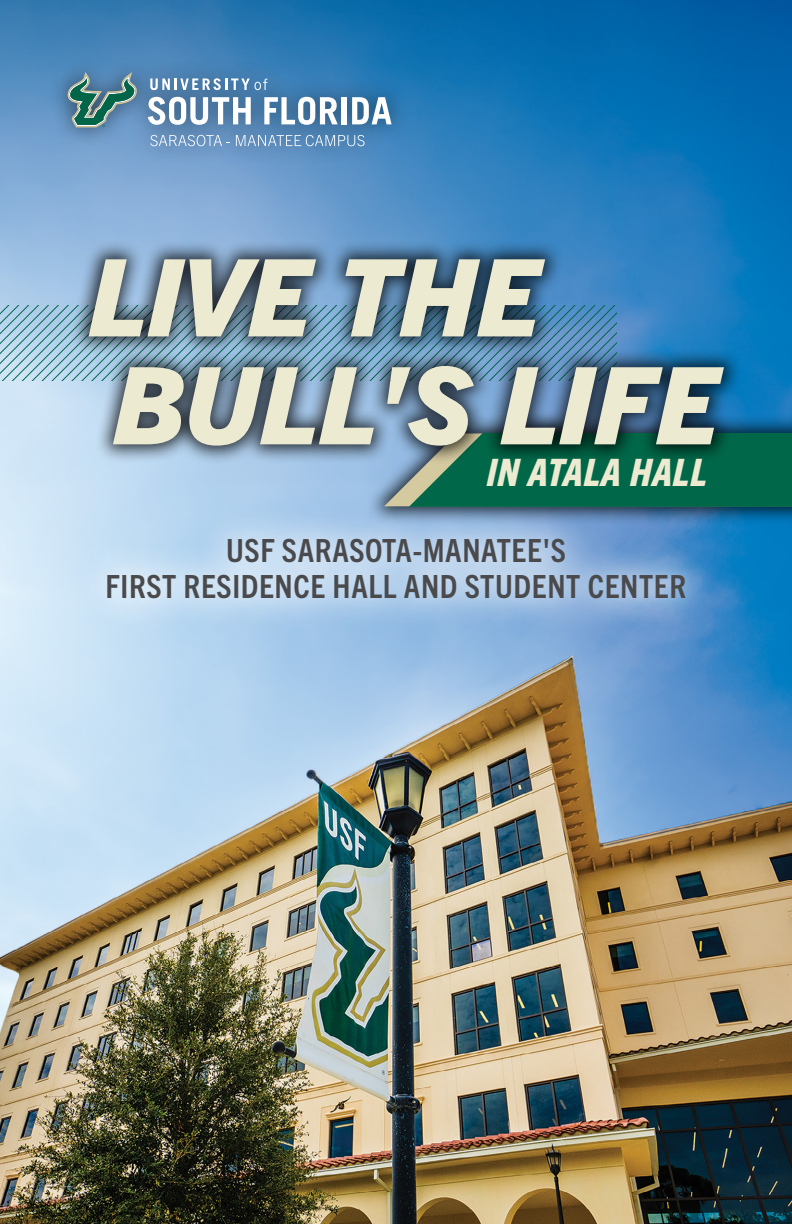
<style>
.page{position:relative;width:792px;height:1224px;background:#fff}
.page>*{position:absolute;margin:0;border:0;box-sizing:border-box;transform-origin:0 0}
.t1{font:italic 800 107.4px "Trade Gothic Next LT Pro";color:#ecead1}
.t2{font:italic 800 condensed 37.8px "Trade Gothic Next LT Pro";letter-spacing:.02em;color:#ecead1}
.t3{font:700 condensed 32px/36.4px "Trade Gothic Next LT Pro";letter-spacing:.02em;color:#4a4a4d;text-align:center}
</style>
<div class="page">
<img style="left:0;top:0;width:792px;height:1224px">
<div style="left:74px;top:505px;width:643px;height:127px;background:#fff;opacity:.61"></div>
<div style="left:367px;top:414px;width:425px;height:112px;background:#000;opacity:.75"></div>
<svg style="left:384px;top:433px;width:408px;height:74px;background:#116f52"></svg>
<svg style="left:0;top:305px;width:95px;height:75px;background:#a0c6d7"></svg>
<svg style="left:564px;top:305px;width:53px;height:42px;background:#518bb8"></svg>
<div style="left:95px;top:347px;width:648px;height:117px;background:#000;opacity:.75"></div>
<div style="left:70px;top:240px;width:494px;height:116px;background:#000;opacity:.75"></div>
<div style="left:48px;top:55px;width:362px;height:111px;background:#000;opacity:.51"></div>
<svg style="left:68px;top:72px;width:69px;height:55px;background:#568892"></svg>
<svg style="left:150px;top:78px;width:117px;height:12px"></svg>
<svg style="left:148px;top:97px;width:103px;height:28px"></svg>
<svg style="left:264px;top:97px;width:74px;height:28px"></svg>
<div style="left:342px;top:97px;width:5px;height:27px;background:#fff"></div>
<svg style="left:352px;top:97px;width:40px;height:27px"></svg>
<svg style="left:150px;top:135px;width:80px;height:11px"></svg>
<svg style="left:236px;top:135px;width:129px;height:11px"></svg>
<h1 class="t1" style="left:88px;top:223px;width:453px">LIVE THE</h1>
<h1 class="t1" style="left:113px;top:330px;width:607px">BULL'S LIFE</h1>
<p class="t2" style="left:487px;top:446px;width:222px">IN ATALA HALL</p>
<p class="t3" style="left:106px;top:530px;width:582px">USF SARASOTA-MANATEE'S<br>FIRST RESIDENCE HALL AND STUDENT CENTER</p>
</div>
